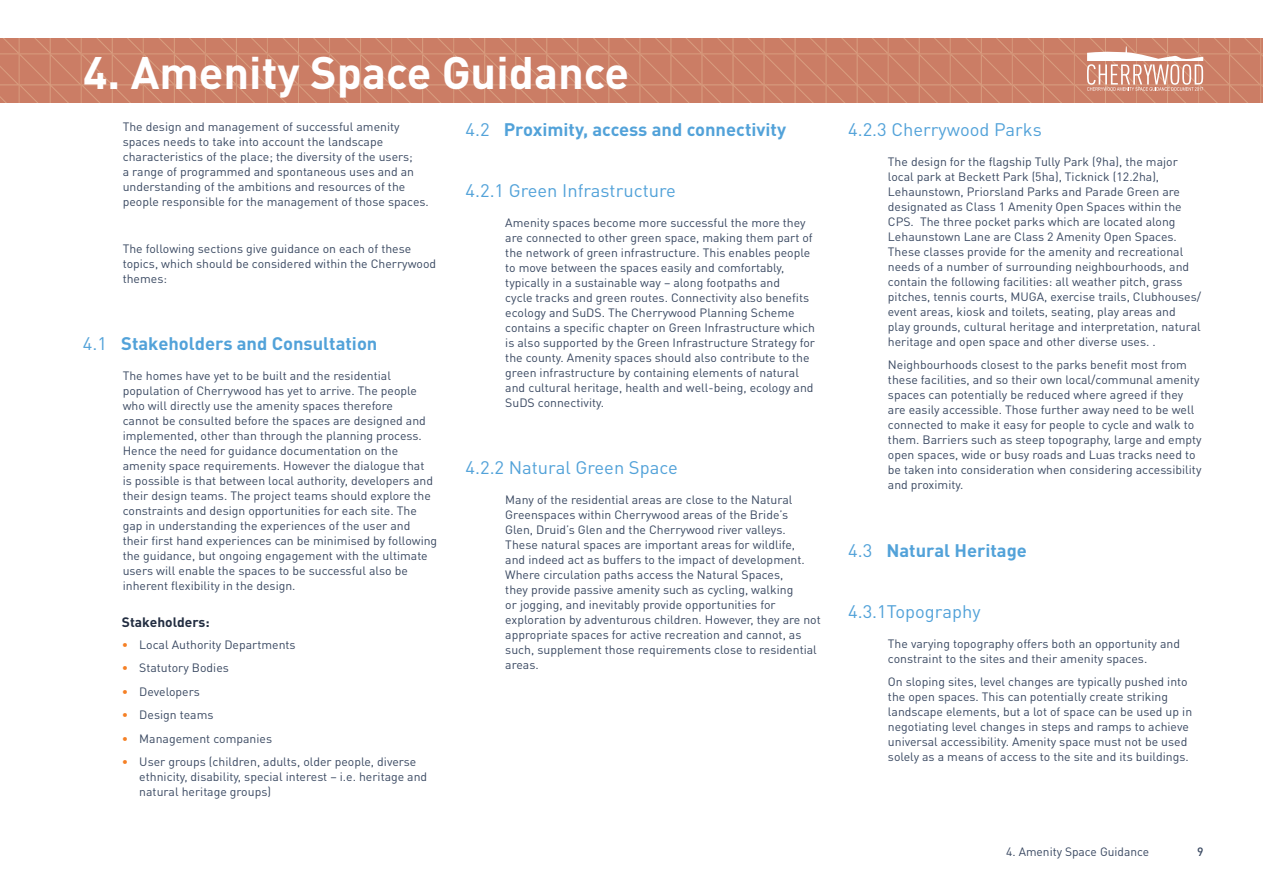
<style>
.page{position:relative;width:1263px;height:893px;background:#fff}
.page>*{position:absolute;margin:0;border:0;box-sizing:border-box;transform-origin:0 0}
.t1{font:700 45px "DIN Pro";color:#fff}
.t2{font:700 18px "DIN Pro";color:#52a2d9}
.t3{font:18px "DIN Pro";color:#52a2d9}
.t4{font:700 13.5px "DIN Pro";color:#222d41}
.t5{font:12px/15px "DIN Pro";color:#394861}
.t6{font:500 12px "DIN Pro";color:#394861}
.s1{font-weight:400}
.s2{color:#f58025}
</style>
<div class="page">
<svg style="left:0;top:38px;width:1263px;height:65px;background:#cd826a"></svg>
<h1 class="t1" style="left:83px;top:42px;width:548px">4. Amenity Space Guidance</h1>
<p class="t5" style="left:123px;top:118px;width:308px">The design and management of successful amenity spaces needs to take into account the landscape characteristics of the place; the diversity of the users;<br>a range of programmed and spontaneous uses and an understanding of the ambitions and resources of the people responsible for the management of those spaces.</p>
<p class="t5" style="left:123px;top:240px;width:315px">The following sections give guidance on each of these topics, which should be considered within the Cherrywood themes:</p>
<h2 class="t2" style="left:465px;top:117px;width:322px"><span class="s1">4.2</span> Proximity, access and connectivity</h2>
<h2 class="t3" style="left:465px;top:178px;width:212px">4.2.1 Green Infrastructure</h2>
<p class="t5" style="left:505px;top:215px;width:311px">Amenity spaces become more successful the more they are connected to other green space, making them part of the network of green infrastructure. This enables people to move between the spaces easily and comfortably, typically in a sustainable way – along footpaths and<br>cycle tracks and green routes. Connectivity also benefits ecology and SuDS. The Cherrywood Planning Scheme contains a specific chapter on Green Infrastructure which is also supported by the Green Infrastructure Strategy for the county. Amenity spaces should also contribute to the green infrastructure by containing elements of natural and cultural heritage, health and well-being, ecology and SuDS connectivity.</p>
<h2 class="t2" style="left:83px;top:331px;width:296px"><span class="s1">4.1</span> Stakeholders and Consultation</h2>
<p class="t5" style="left:123px;top:368px;width:316px">The homes have yet to be built and the residential population of Cherrywood has yet to arrive. The people who will directly use the amenity spaces therefore<br>cannot be consulted before the spaces are designed and implemented, other than through the planning process.<br>Hence the need for guidance documentation on the amenity space requirements. However the dialogue that<br>is possible is that between local authority, developers and their design teams. The project teams should explore the constraints and design opportunities for each site. The gap in understanding the experiences of the user and their first hand experiences can be minimised by following the guidance, but ongoing engagement with the ultimate users will enable the spaces to be successful also be inherent flexibility in the design.</p>
<p class="t4" style="left:122px;top:613px;width:89px">Stakeholders:</p>
<p class="t5" style="left:122px;top:636px;width:175px"><span class="s2">•</span> Local Authority Departments</p>
<p class="t5" style="left:122px;top:660px;width:109px"><span class="s2">•</span> Statutory Bodies</p>
<p class="t5" style="left:122px;top:683px;width:79px"><span class="s2">•</span> Developers</p>
<p class="t5" style="left:122px;top:707px;width:93px"><span class="s2">•</span> Design teams</p>
<p class="t5" style="left:122px;top:730px;width:152px"><span class="s2">•</span> Management companies</p>
<p class="t5" style="left:139px;top:754px;width:289px;text-indent:-17px"><span class="s2">•</span> User groups (children, adults, older people, diverse ethnicity, disability, special interest – i.e. heritage and natural heritage groups)</p>
<h2 class="t3" style="left:465px;top:456px;width:214px">4.2.2 Natural Green Space</h2>
<p class="t5" style="left:505px;top:492px;width:317px">Many of the residential areas are close to the Natural Greenspaces within Cherrywood areas of the Bride’s<br>Glen, Druid’s Glen and the Cherrywood river valleys.<br>These natural spaces are important areas for wildlife,<br>and indeed act as buffers to the impact of development.<br>Where circulation paths access the Natural Spaces,<br>they provide passive amenity such as cycling, walking<br>or jogging, and inevitably provide opportunities for exploration by adventurous children. However, they are not appropriate spaces for active recreation and cannot, as such, supplement those requirements close to residential areas.</p>
<h2 class="t3" style="left:848px;top:117px;width:195px">4.2.3 Cherrywood Parks</h2>
<p class="t5" style="left:888px;top:154px;width:315px">The design for the flagship Tully Park (9ha), the major local park at Beckett Park (5ha), Ticknick (12.2ha), Lehaunstown, Priorsland Parks and Parade Green are designated as Class 1 Amenity Open Spaces within the CPS. The three pocket parks which are located along Lehaunstown Lane are Class 2 Amenity Open Spaces.<br>These classes provide for the amenity and recreational needs of a number of surrounding neighbourhoods, and contain the following facilities: all weather pitch, grass pitches, tennis courts, MUGA, exercise trails, Clubhouses/ event areas, kiosk and toilets, seating, play areas and<br>play grounds, cultural heritage and interpretation, natural heritage and open space and other diverse uses. .</p>
<p class="t5" style="left:888px;top:357px;width:315px">Neighbourhoods closest to the parks benefit most from these facilities, and so their own local/communal amenity spaces can potentially be reduced where agreed if they are easily accessible. Those further away need to be well connected to make it easy for people to cycle and walk to them. Barriers such as steep topography, large and empty open spaces, wide or busy roads and Luas tracks need to be taken into consideration when considering accessibility and proximity.</p>
<h2 class="t2" style="left:848px;top:538px;width:180px"><span class="s1">4.3</span> Natural Heritage</h2>
<h2 class="t3" style="left:848px;top:599px;width:134px">4.3.1Topography</h2>
<p class="t5" style="left:888px;top:635px;width:294px">The varying topography offers both an opportunity and constraint to the sites and their amenity spaces.</p>
<p class="t5" style="left:888px;top:674px;width:306px">On sloping sites, level changes are typically pushed into the open spaces. This can potentially create striking landscape elements, but a lot of space can be used up in negotiating level changes in steps and ramps to achieve universal accessibility. Amenity space must not be used solely as a means of access to the site and its buildings.</p>
<p class="t5" style="left:1006px;top:844px;width:145px">4. Amenity Space Guidance</p>
<p class="t6" style="left:1197px;top:843px;width:8px">9</p>
</div>
